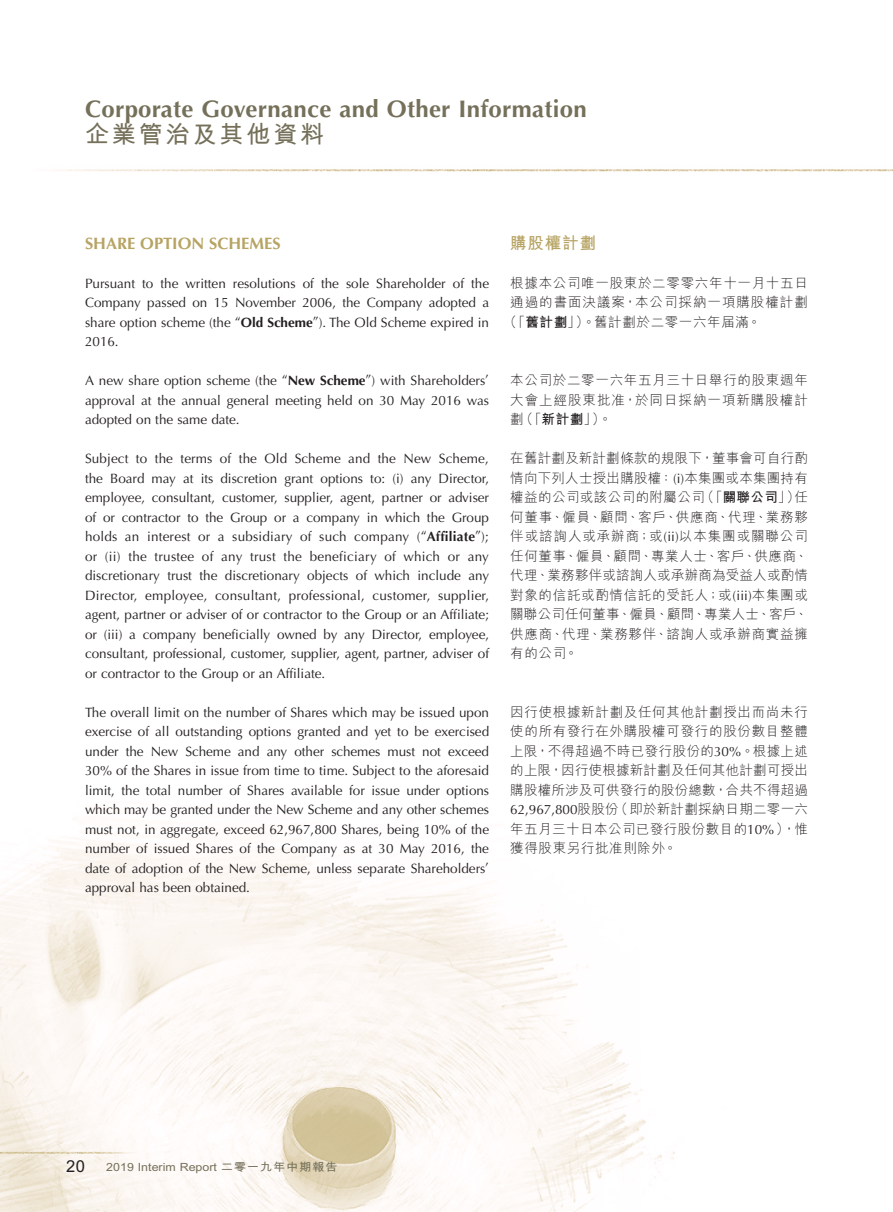
<style>
.page{position:relative;width:893px;height:1212px;background:#fff}
.page>*{position:absolute;margin:0;border:0;box-sizing:border-box;transform-origin:0 0}
.t1{font:700 24px "Optima LT Std";letter-spacing:.015em;color:#75705a}
.t2{font:700 24px "M Hei HK";letter-spacing:.12em;color:#75705a}
.Heading_1{font:700 16.5px "Optima LT Std";color:#b7a463}
.C_Heading_1{font:700 16.5px "M Hei HK";letter-spacing:.05em;color:#b7a463}
.t3{font:700 16.5px "M Hei HK";color:#231f20}
.Body_Text{font:13.5px/19.5px "Optima LT Std";color:#231f20;text-align:justify}
.C_Body_Text{font:300 13.5px/19.5px "M Hei HK";letter-spacing:.05em;color:#231f20;text-align:justify}
.C_Body_Text-2{font:300 13.5px "M Hei HK";letter-spacing:.07em;color:#231f20}
.t4{font:700 11.25px "M Hei HK";letter-spacing:.005em;color:#75705a;scale:1.1 1}
.s1{font-weight:700}
.s2{font-family:"Optima LT Std";font-weight:400}
</style>
<div class="page">
<img style="left:0;top:169px;width:893px;height:1043px">
<p class="t1" style="left:85px;top:95px;width:503px">Corporate Governance and Other Information</p>
<p class="t2" style="left:85px;top:117px;width:241px">企業管治及其他資料</p>
<p class="Heading_1" style="left:85px;top:233px;width:197px">SHARE OPTION SCHEMES</p>
<p class="Body_Text" style="left:85px;top:273px;width:406px">Pursuant to the written resolutions of the sole Shareholder of the Company passed on 15 November 2006, the Company adopted a share option scheme (the “<span class="s1">Old Scheme</span>”). The Old Scheme expired in 2016.</p>
<p class="Body_Text" style="left:85px;top:371px;width:406px">A new share option scheme (the “<span class="s1">New Scheme</span>”) with Shareholders’ approval at the annual general meeting held on 30 May 2016 was adopted on the same date.</p>
<p class="Body_Text" style="left:85px;top:449px;width:406px">Subject to the terms of the Old Scheme and the New Scheme, the Board may at its discretion grant options to: (i) any Director, employee, consultant, customer, supplier, agent, partner or adviser of or contractor to the Group or a company in which the Group holds an interest or a subsidiary of such company (“<span class="s1">Affiliate</span>”); or (ii) the trustee of any trust the beneficiary of which or any discretionary trust the discretionary objects of which include any Director, employee, consultant, professional, customer, supplier, agent, partner or adviser of or contractor to the Group or an Affiliate; or (iii) a company beneficially owned by any Director, employee, consultant, professional, customer, supplier, agent, partner, adviser of or contractor to the Group or an Affiliate.</p>
<p class="Body_Text" style="left:85px;top:702px;width:406px">The overall limit on the number of Shares which may be issued upon exercise of all outstanding options granted and yet to be exercised under the New Scheme and any other schemes must not exceed 30% of the Shares in issue from time to time. Subject to the aforesaid limit, the total number of Shares available for issue under options which may be granted under the New Scheme and any other schemes must not, in aggregate, exceed 62,967,800 Shares, being 10% of the number of issued Shares of the Company as at 30 May 2016, the date of adoption of the New Scheme, unless separate Shareholders’ approval has been obtained.</p>
<p class="C_Heading_1" style="left:510px;top:231px;width:87px">購股權計劃</p>
<p class="C_Body_Text" style="left:510px;top:273px;width:299px">根據本公司唯一股東於二零零六年十一月十五日</p>
<p class="C_Body_Text-2" style="left:510px;top:295px;width:299px">通過的書面決議案，本公司採納一項購股權計劃</p>
<p class="C_Body_Text" style="left:503px;top:312px;width:259px">（「<span class="s1">舊計劃</span>」）。舊計劃於二零一六年届滿。</p>
<p class="C_Body_Text" style="left:510px;top:370px;width:299px">本公司於二零一六年五月三十日舉行的股東週年大會上經股東批准，於同日採納一項新購股權計劃（「<span class="s1">新計劃</span>」）。</p>
<p class="C_Body_Text" style="left:510px;top:448px;width:299px">在舊計劃及新計劃條款的規限下，董事會可自行酌情向下列人士授出購股權：<span class="s2">(i)</span>本集團或本集團持有權益的公司或該公司的附屬公司（「<span class="s1">關聯公司</span>」）任何董事、僱員、顧問、客戶、供應商、代理、業務夥伴或諮詢人或承辦商；或<span class="s2">(ii)</span>以本集團或關聯公司任何董事、僱員、顧問、專業人士、客戶、供應商、代理、業務夥伴或諮詢人或承辦商為受益人或酌情對象的信託或酌情信託的受託人；或<span class="s2">(iii)</span>本集團或關聯公司任何董事、僱員、顧問、專業人士、客戶、供應商、代理、業務夥伴、諮詢人或承辦商實益擁有的公司。</p>
<p class="C_Body_Text" style="left:510px;top:702px;width:299px">因行使根據新計劃及任何其他計劃授出而尚未行使的所有發行在外購股權可發行的股份數目整體上限，不得超過不時已發行股份的<span class="s2">30%</span>。根據上述的上限，因行使根據新計劃及任何其他計劃可授出購股權所涉及可供發行的股份總數，合共不得超過<span class="s2">62,967,800</span>股股份（即於新計劃採納日期二零一六年五月三十日本公司已發行股份數目的<span class="s2">10%</span>），惟獲得股東另行批准則除外。</p>
<p class="t3" style="left:66px;top:1153px;width:20px">20</p>
<p class="t4" style="left:106px;top:1158px;width:212px">2019 Interim Report 二零一九年中期報告</p>
</div>
